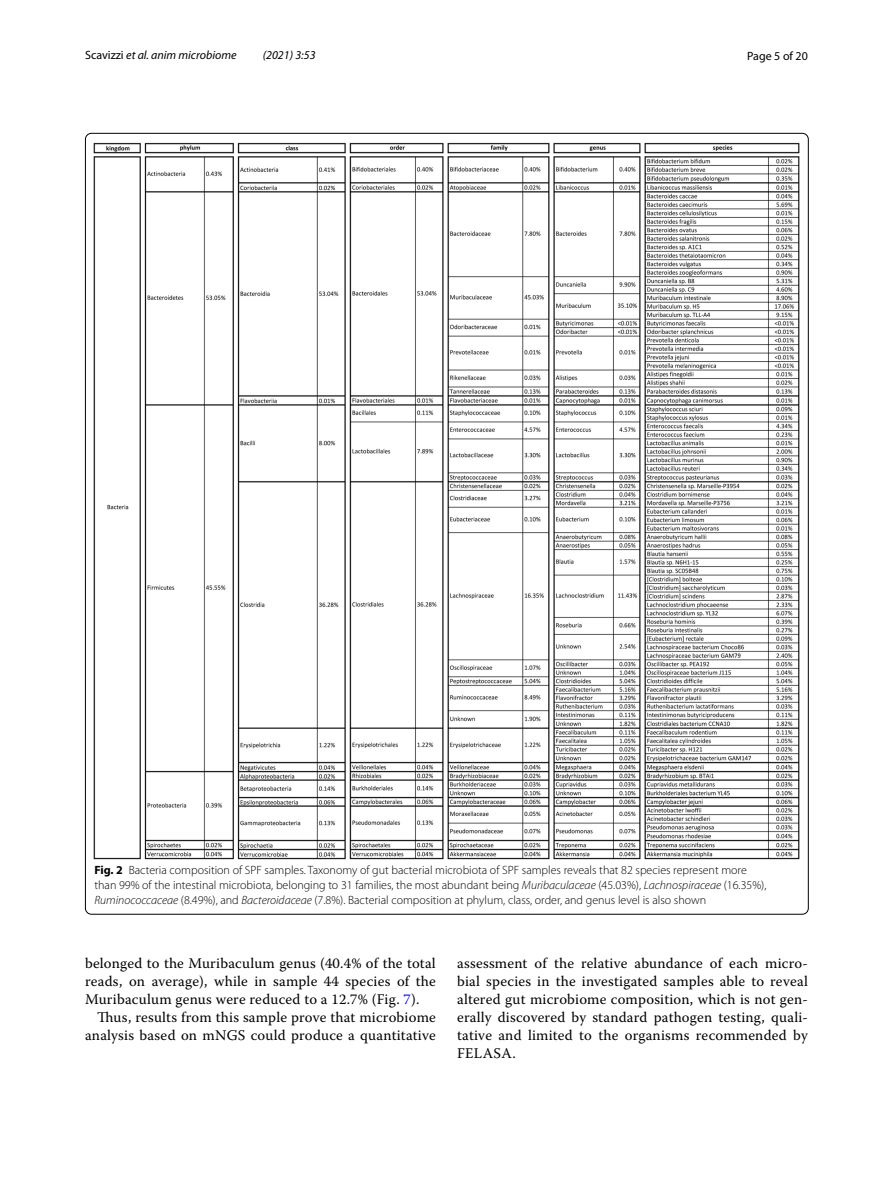
<style>
.page{position:relative;width:893px;height:1187px;background:#fff}
.page>*{position:absolute;margin:0;border:0;box-sizing:border-box;transform-origin:0 0}
.t1{font:14.7px/18px "Warnock Pro";letter-spacing:.015em;color:#000;text-align:justify}
.t2{font:300 12px/15px "Myriad Pro";color:#000}
.t3{font:italic 12px "Myriad Pro";color:#000}
.t4{font:12px "Myriad Pro";color:#000}
.s1{font-style:normal}
.s2{font-weight:700}
.s3{font-style:italic}
.s4{color:#00f}
</style>
<div class="page">
<img style="left:94px;top:142px;width:706px;height:717px">
<p class="t3" style="left:85px;top:48px;width:153px"><span class="s1">Scavizzi</span> et al. anim microbiome</p>
<p class="t3" style="left:263px;top:48px;width:54px">(2021) 3:53</p>
<p class="t4" style="left:747px;top:48px;width:62px">Page 5 of 20</p>
<p class="t2" style="left:94px;top:863px;width:674px"><span class="s2">Fig. 2</span> Bacteria composition of SPF samples. Taxonomy of gut bacterial microbiota of SPF samples reveals that 82 species represent more than 99% of the intestinal microbiota, belonging to 31 families, the most abundant being <span class="s3">Muribaculaceae</span> (45.03%), <span class="s3">Lachnospiraceae</span> (16.35%),<br><span class="s3">Ruminococcaceae</span> (8.49%), and <span class="s3">Bacteroidaceae</span> (7.8%). Bacterial composition at phylum, class, order, and genus level is also shown</p>
<p class="t1" style="left:85px;top:954px;width:352px">belonged to the Muribaculum genus (40.4% of the total reads, on average), while in sample 44 species of the Muribaculum genus were reduced to a 12.7% (Fig. <span class="s4">7</span>).</p>
<p class="t1" style="left:85px;top:1008px;width:352px;text-align:right">Thus, results from this sample prove that microbiome analysis based on mNGS could produce a quantitative</p>
<p class="t1" style="left:457px;top:954px;width:352px">assessment of the relative abundance of each micro&shy;bial species in the investigated samples able to reveal altered gut microbiome composition, which is not gen&shy;erally discovered by standard pathogen testing, quali&shy;tative and limited to the organisms recommended by FELASA.</p>
</div>
